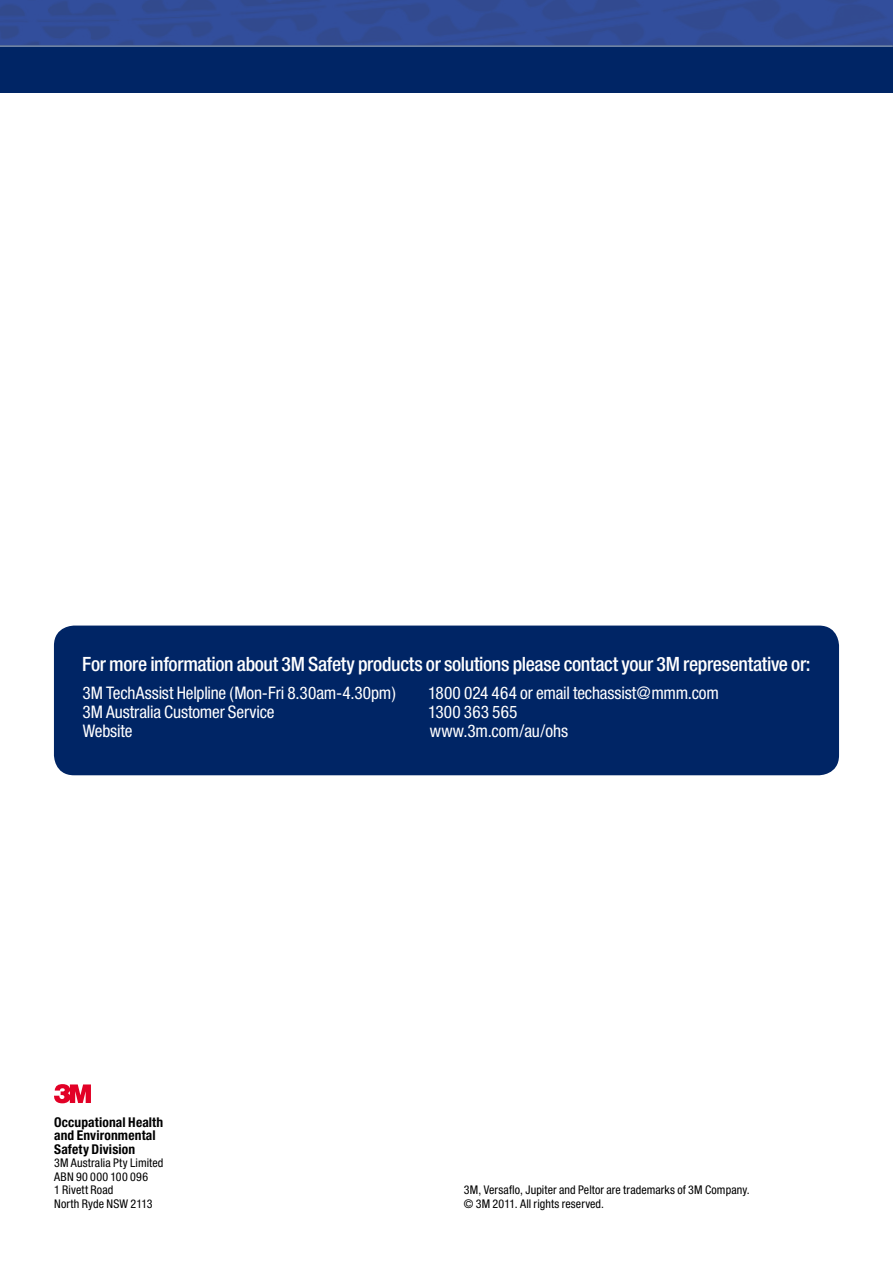
<style>
.page{position:relative;width:893px;height:1263px;background:#fff}
.page>*{position:absolute;margin:0;border:0;box-sizing:border-box;transform-origin:0 0}
.t1{font:500 condensed 19.65px "Helvetica Neue LT";letter-spacing:-.015em;color:#fff}
.t2{font:condensed 17.4px/18.9px "Helvetica Neue";letter-spacing:-.01em;color:#fff}
.t3{font:700 condensed 13.5px/13.5px "Helvetica Neue";letter-spacing:.01em;color:#000}
.t4{font:condensed 12px/13.5px "Helvetica Neue";letter-spacing:.01em;color:#000}
</style>
<div class="page">
<div style="left:0;top:46px;width:893px;height:46px;background:#002565"></div>
<div style="left:0;top:0;width:893px;height:47px;background:linear-gradient(to right,#324c96,#324c97)"></div>
<hr style="left:0;top:46px;width:893px;height:1px;background:#fff">
<svg style="left:54px;top:1084px;width:37px;height:19px"></svg>
<div style="left:54px;top:625px;width:785px;height:150px;background:#002565;border-radius:20px"></div>
<h1 class="t1" style="left:82px;top:652px;width:730px">For more information about 3M Safety products or solutions please contact your 3M representative or:</h1>
<h2 class="t2" style="left:82px;top:683px;width:315px">3M TechAssist Helpline (Mon-Fri 8.30am-4.30pm)<br>3M Australia Customer Service<br>Website</h2>
<h2 class="t2" style="left:428px;top:683px;width:292px">1800 024 464 or email techassist@mmm.com<br>1300 363 565<br>www.3m.com/au/ohs</h2>
<p class="t3" style="left:54px;top:1115px;width:111px">Occupational Health and Environmental<br>Safety Division</p>
<p class="t4" style="left:54px;top:1156px;width:111px">3M Australia Pty Limited<br>ABN 90 000 100 096<br>1 Rivett Road<br>North Ryde NSW 2113</p>
<p class="t4" style="left:464px;top:1183px;width:287px">3M, Versaflo, Jupiter and Peltor are trademarks of 3M Company. © 3M 2011. All rights reserved.</p>
</div>
